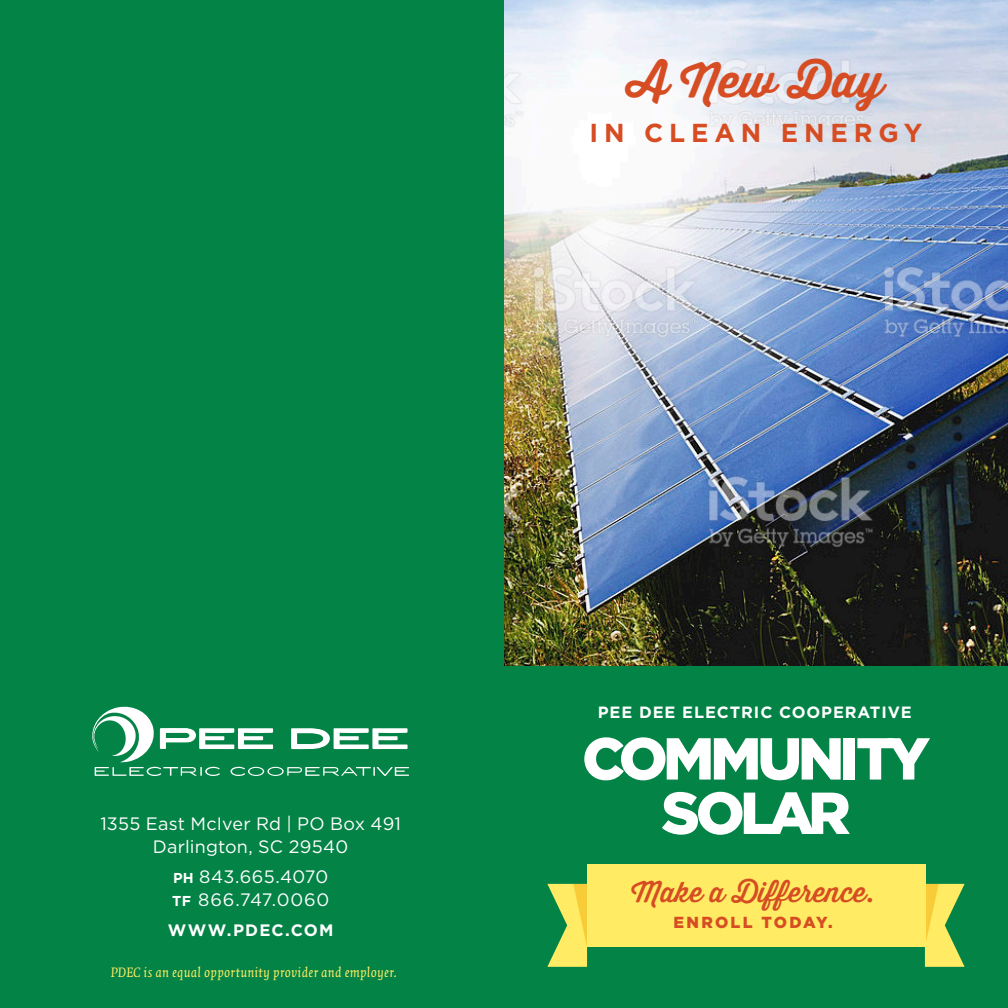
<style>
.page{position:relative;width:1008px;height:1008px;background:#038345}
.page>*{position:absolute;margin:0;border:0;box-sizing:border-box;transform-origin:0 0}
.t1{font:900 59px/54.4px "Gotham";letter-spacing:-.08em;color:#fff;text-align:center}
.t2{font:700 46px "Thirsty Soft";color:#d64d23}
.t3{font:500 28px "Thirsty Soft";color:#d64d23}
.t4{font:700 26px "Gotham";letter-spacing:.225em;color:#d64d23}
.t5{font:18px "Gotham";letter-spacing:.015em;color:#fff}
.t6{font:18px "Gotham";letter-spacing:.045em;color:#fff}
.t7{font:700 16.6px "Gotham";letter-spacing:.07em;color:#fff}
.t8{font:700 16.4px "Gotham";letter-spacing:.055em;color:#fff}
.t9{font:900 16px "Gotham";letter-spacing:.14em;color:#d64d23}
.t10{font:italic 14.6px "Quadraat";letter-spacing:.02em;color:#ffec64}
.s1{font-weight:700;font-size:14.4px}
</style>
<div class="page">
<img style="left:504px;top:0;width:504px;height:665px">
<svg style="left:92px;top:707px;width:317px;height:69px"></svg>
<svg style="left:925px;top:884px;width:40px;height:83px"></svg>
<svg style="left:547px;top:884px;width:40px;height:83px"></svg>
<div style="left:587px;top:864px;width:338px;height:83px;background:#ffec64"></div>
<p class="t2" style="left:628px;top:47px;width:257px">A New Day</p>
<p class="t4" style="left:590px;top:115px;width:334px">IN CLEAN ENERGY</p>
<p class="t5" style="left:100px;top:812px;width:302px">1355 East McIver Rd | PO Box 491</p>
<p class="t5" style="left:153px;top:835px;width:197px">Darlington, SC 29540</p>
<p class="t5" style="left:173px;top:865px;width:157px"><span class="s1">ph</span> 843.665.4070</p>
<p class="t6" style="left:172px;top:888px;width:159px"><span class="s1">tf</span> 866.747.0060</p>
<p class="t7" style="left:168px;top:919px;width:167px">WWW.PDEC.COM</p>
<p class="t10" style="left:111px;top:964px;width:288px">PDEC is an equal opportunity provider and employer.</p>
<p class="t8" style="left:598px;top:701px;width:316px">PEE DEE ELECTRIC COOPERATIVE</p>
<p class="t1" style="left:582px;top:731px;width:349px">COMMUNITY<br>SOLAR</p>
<p class="t3" style="left:632px;top:872px;width:244px">Make a Difference.</p>
<p class="t9" style="left:674px;top:912px;width:160px">ENROLL TODAY.</p>
</div>
